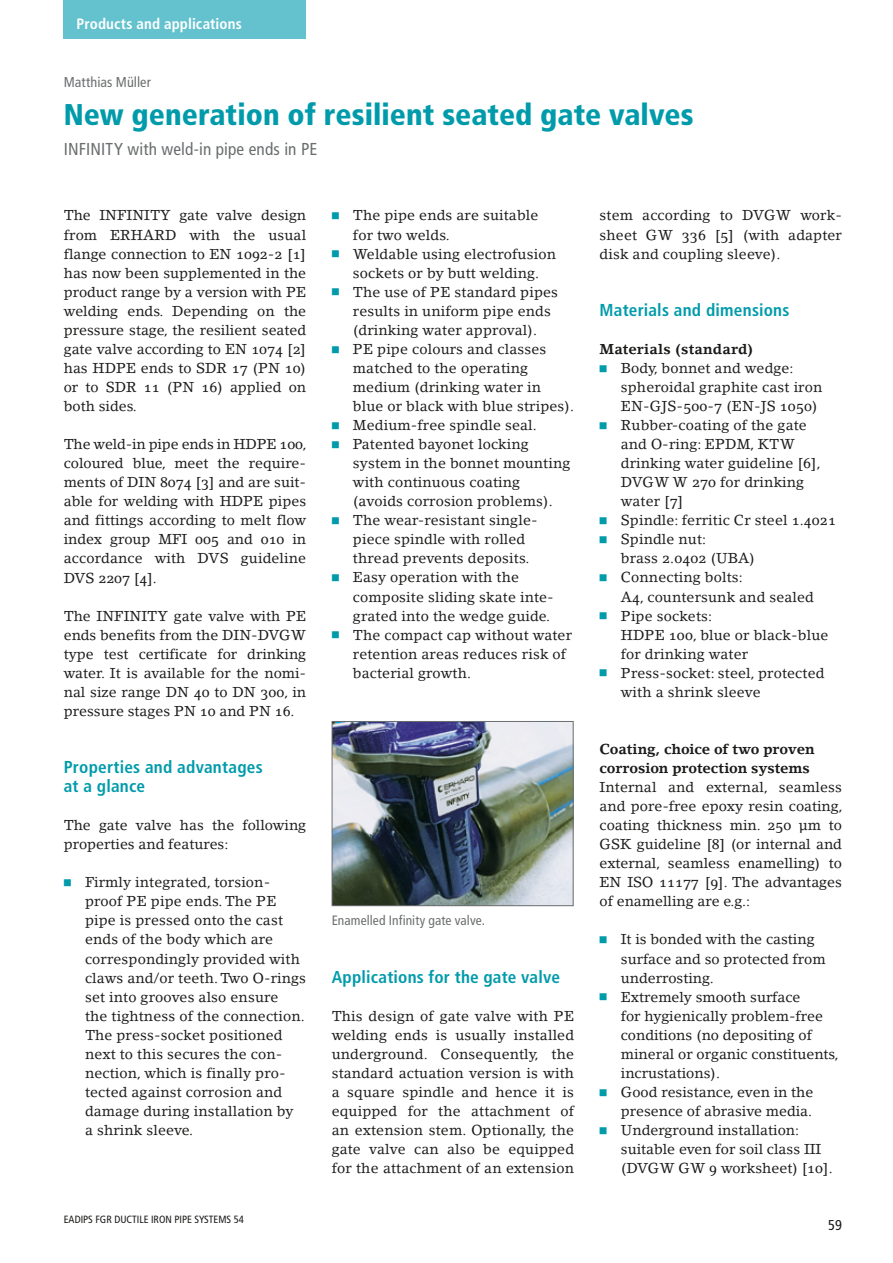
<style>
.page{position:relative;width:893px;height:1263px;background:#fff}
.page>*{position:absolute;margin:0;border:0;box-sizing:border-box;transform-origin:0 0}
.t1{font:900 condensed 30px "Frutiger";color:#009bab}
.t2{font:700 condensed 17.25px/19px "Frutiger";letter-spacing:.01em;color:#009bab}
.t3{font:condensed 17.25px "Frutiger";letter-spacing:.01em;color:#6b6e6f}
.t4{font:700 condensed 15px "Frutiger";letter-spacing:.01em;color:#fff}
.t5{font:14.25px/19px "Lino Letter Roman Os F";letter-spacing:.01em;color:#1b1a19}
.t6{font:14.25px/19px "Lino Letter Bold Os F";color:#1b1a19}
.t7{font:condensed 14.25px "Frutiger";letter-spacing:.005em;color:#6b6e6f}
.t8{font:condensed 14.25px "Frutiger";color:#1b1a19}
.t9{font:condensed 13.5px "Frutiger";letter-spacing:.005em;color:#6b6e6f}
.t10{font:condensed 10.5px "Frutiger";color:#1b1a19}
</style>
<div class="page">
<div style="left:64px;top:0;width:242px;height:39px;background:#63c2ce"></div>
<img style="left:334px;top:723px;width:237px;height:181px">
<div style="left:332px;top:721px;width:241px;height:185px;border:1px solid #6b6e6f"></div>
<p class="t4" style="left:77px;top:15px;width:167px">Products and applications</p>
<p class="t7" style="left:64px;top:74px;width:89px">Matthias Müller</p>
<h1 class="t1" style="left:64px;top:97px;width:631px">New generation of resilient seated gate valves</h1>
<p class="t3" style="left:64px;top:139px;width:255px">INFINITY with weld-in pipe ends in PE</p>
<p class="t5" style="left:64px;top:206px;width:244px;text-align:justify">The INFINITY gate valve design from ERHARD with the usual flange connection to EN 1092-2 [1] has now been supplemented in the product range by a version with PE welding ends. Depending on the pressure stage, the resilient seated gate valve according to EN 1074 [2] has HDPE ends to SDR 17 (PN 10) or to SDR 11 (PN 16) applied on both sides.</p>
<p class="t5" style="left:64px;top:434px;width:245px;text-align:justify">The weld-in pipe ends in HDPE 100, coloured blue, meet the require&shy;ments of DIN 8074 [3] and are suit&shy;able for welding with HDPE pipes and fittings according to melt flow index group MFI 005 and 010 in accordance with DVS guideline DVS 2207 [4].</p>
<p class="t5" style="left:64px;top:606px;width:244px;text-align:justify">The INFINITY gate valve with PE ends benefits from the DIN-DVGW type test certificate for drinking water. It is available for the nomi&shy;nal size range DN 40 to DN 300, in pressure stages PN 10 and PN 16.</p>
<p class="t2" style="left:64px;top:757px;width:200px">Properties and advantages at a glance</p>
<p class="t5" style="left:64px;top:815px;width:244px">The gate valve has the following properties and features:</p>
<p class="t5" style="left:85px;top:873px;width:223px;text-indent:-21px"><sup>■</sup> Firmly integrated, torsion&shy;proof PE pipe ends. The PE pipe is pressed onto the cast ends of the body which are correspondingly provided with claws and/or teeth. Two O-rings set into grooves also ensure<br>the tightness of the connection.<br>The press-socket positioned next to this secures the con&shy;nection, which is finally pro&shy;tected against corrosion and damage during installation by<br>a shrink sleeve.</p>
<p class="t10" style="left:64px;top:1213px;width:182px">EADIPS FGR DUCTILE IRON PIPE SYSTEMS 54</p>
<p class="t5" style="left:353px;top:206px;width:187px;text-indent:-21px"><sup>■</sup> The pipe ends are suitable for two welds.</p>
<p class="t5" style="left:332px;top:244px;width:226px;text-align:center"><sup>■</sup> Weldable using electrofusion sockets or by butt welding.</p>
<p class="t5" style="left:353px;top:282px;width:207px;text-indent:-21px"><sup>■</sup> The use of PE standard pipes results in uniform pipe ends (drinking water approval).</p>
<p class="t5" style="left:353px;top:339px;width:223px;text-indent:-21px"><sup>■</sup> PE pipe colours and classes matched to the operating medium (drinking water in blue or black with blue stripes).</p>
<p class="t5" style="left:332px;top:415px;width:207px"><sup>■</sup> Medium-free spindle seal.</p>
<p class="t5" style="left:353px;top:434px;width:219px;text-indent:-21px"><sup>■</sup> Patented bayonet locking system in the bonnet mounting with continuous coating (avoids corrosion problems).</p>
<p class="t5" style="left:353px;top:511px;width:186px;text-indent:-21px"><sup>■</sup> The wear-resistant single&shy;piece spindle with rolled thread prevents deposits.</p>
<p class="t5" style="left:353px;top:568px;width:202px;text-indent:-21px"><sup>■</sup> Easy operation with the composite sliding skate inte&shy;grated into the wedge guide.</p>
<p class="t5" style="left:353px;top:625px;width:221px;text-indent:-21px"><sup>■</sup> The compact cap without water retention areas reduces risk of bacterial growth.</p>
<p class="t9" style="left:332px;top:913px;width:155px">Enamelled Infinity gate valve.</p>
<p class="t2" style="left:332px;top:967px;width:230px">Applications for the gate valve</p>
<p class="t5" style="left:332px;top:1006px;width:244px;text-align:justify">This design of gate valve with PE welding ends is usually installed underground. Consequently, the standard actuation version is with a square spindle and hence it is equipped for the attachment of an extension stem. Optionally, the gate valve can also be equipped for the attachment of an extension</p>
<p class="t5" style="left:600px;top:206px;width:244px;text-align:justify">stem according to DVGW work&shy;sheet GW 336 [5] (with adapter disk and coupling sleeve).</p>
<p class="t2" style="left:600px;top:300px;width:191px">Materials and dimensions</p>
<p class="t6" style="left:600px;top:339px;width:156px">Materials (standard)</p>
<p class="t5" style="left:621px;top:358px;width:203px;text-indent:-21px"><sup>■</sup> Body, bonnet and wedge: spheroidal graphite cast iron<br>EN-GJS-500-7 (EN-JS 1050)</p>
<p class="t5" style="left:621px;top:415px;width:202px;text-indent:-21px"><sup>■</sup> Rubber-coating of the gate and O-ring: EPDM, KTW drinking water guideline [6],<br>DVGW W 270 for drinking water [7]</p>
<p class="t5" style="left:600px;top:511px;width:238px"><sup>■</sup> Spindle: ferritic Cr steel 1.4021</p>
<p class="t5" style="left:621px;top:530px;width:136px;text-indent:-21px"><sup>■</sup> Spindle nut:<br>brass 2.0402 (UBA)</p>
<p class="t5" style="left:621px;top:568px;width:195px;text-indent:-21px"><sup>■</sup> Connecting bolts:<br>A4, countersunk and sealed</p>
<p class="t5" style="left:621px;top:606px;width:209px;text-indent:-21px"><sup>■</sup> Pipe sockets:<br>HDPE 100, blue or black-blue for drinking water</p>
<p class="t5" style="left:621px;top:663px;width:205px;text-indent:-21px"><sup>■</sup> Press-socket: steel, protected with a shrink sleeve</p>
<p class="t6" style="left:600px;top:739px;width:216px">Coating, choice of two proven corrosion protection systems</p>
<p class="t5" style="left:600px;top:777px;width:245px;text-align:justify">Internal and external, seamless and pore-free epoxy resin coating, coating thickness min. 250 µm to GSK guideline [8] (or internal and external, seamless enamelling) to EN ISO 11177 [9]. The advantages of enamelling are e.g.:</p>
<p class="t5" style="left:621px;top:930px;width:206px;text-indent:-21px"><sup>■</sup> It is bonded with the casting surface and so protected from underrosting.</p>
<p class="t5" style="left:621px;top:987px;width:220px;text-indent:-21px"><sup>■</sup> Extremely smooth surface<br>for hygienically problem-free conditions (no depositing of mineral or organic constituents, incrustations).</p>
<p class="t5" style="left:600px;top:1082px;width:215px;text-align:right"><sup>■</sup> Good resistance, even in the presence of abrasive media.</p>
<p class="t5" style="left:621px;top:1120px;width:213px;text-indent:-21px"><sup>■</sup> Underground installation: suitable even for soil class III (DVGW GW 9 worksheet) [10].</p>
<p class="t8" style="left:828px;top:1217px;width:15px">59</p>
</div>
